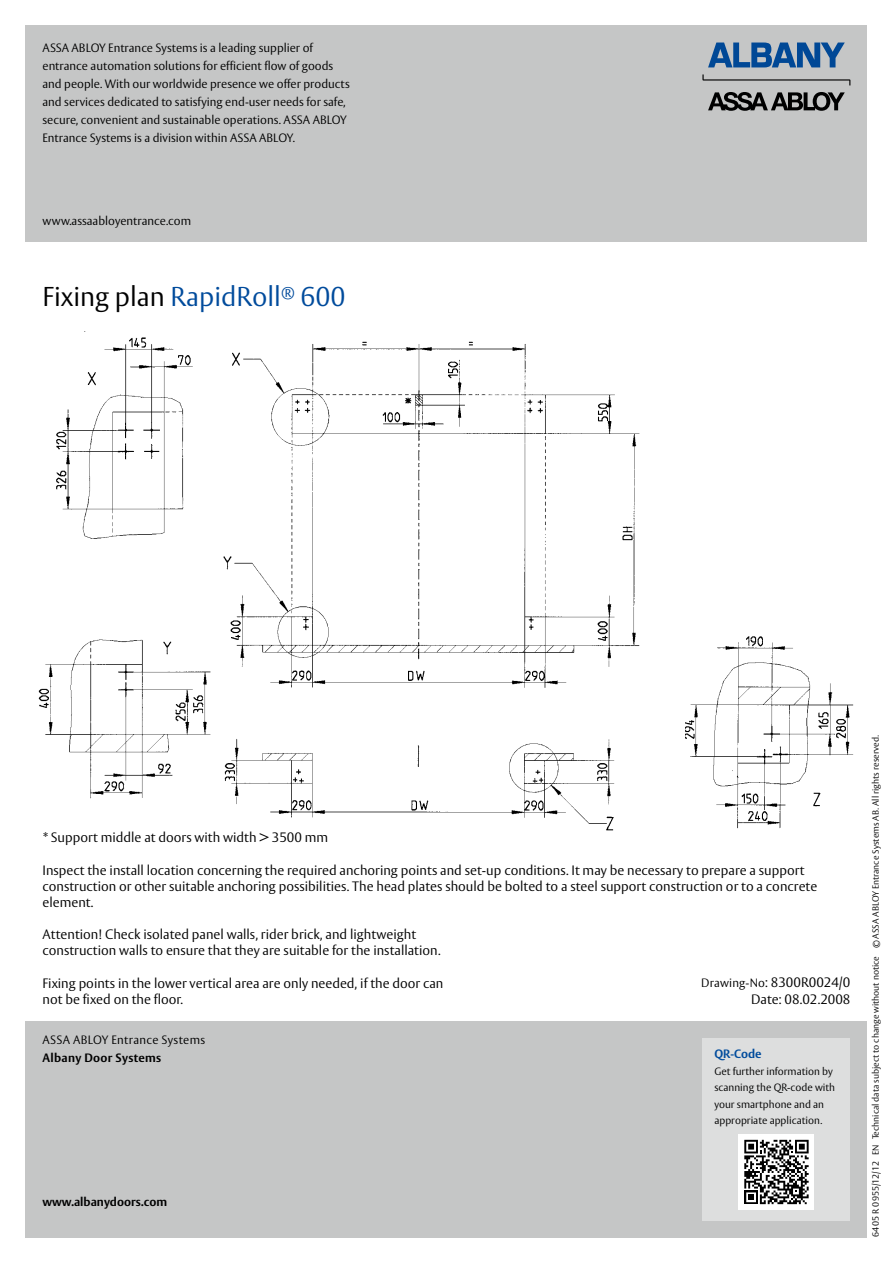
<style>
.page{position:relative;width:893px;height:1263px;background:#fff}
.page>*{position:absolute;margin:0;border:0;box-sizing:border-box;transform-origin:0 0}
.t1{font:300 27px "ASSA Vesta";color:#004b9c}
.t2{font:300 13.5px/16.2px "ASSA Vesta";color:#000}
.t3{font:300 12px/18px "ASSA Vesta";color:#000}
.t4{font:700 12px "ASSA Vesta";letter-spacing:.015em;color:#000}
.t5{font:300 12px "ASSA Vesta";letter-spacing:.025em;color:#000}
.t6{font:700 12px "ASSA Vesta";color:#004b9c}
.t7{font:300 10.5px/16.5px "ASSA Vesta";color:#000}
.t8{font:300 9px "ASSA Vesta";color:#000}
.s1{color:#000}
.s2{font-size:12px}
</style>
<div class="page">
<div style="left:26px;top:26px;width:841px;height:216px;background:#c5c6c6"></div>
<div style="left:26px;top:1021px;width:841px;height:216px;background:#c5c6c6"></div>
<svg style="left:702px;top:74px;width:148px;height:11px"></svg>
<svg style="left:708px;top:92px;width:137px;height:19px"></svg>
<svg style="left:708px;top:43px;width:137px;height:24px"></svg>
<div style="left:702px;top:1038px;width:148px;height:182px;background:#dddede"></div>
<div style="left:739px;top:1134px;width:75px;height:76px;background:#fff"></div>
<svg style="left:744px;top:1140px;width:65px;height:64px"></svg>
<img style="left:38px;top:331px;width:602px;height:500px">
<img style="left:685px;top:636px;width:169px;height:193px">
<p class="t3" style="left:43px;top:39px;width:309px">ASSA ABLOY Entrance Systems is a leading supplier of entrance automation solutions for efficient flow of goods and people. With our worldwide presence we offer products and services dedicated to satisfying end-user needs for safe, secure, convenient and sustainable operations. ASSA ABLOY Entrance Systems is a division within ASSA ABLOY.</p>
<p class="t3" style="left:43px;top:213px;width:150px">www.assaabloyentrance.com</p>
<h1 class="t1" style="left:43px;top:280px;width:305px"><span class="s1">Fixing plan</span> RapidRoll<sup>®</sup> 600</h1>
<p class="t2" style="left:43px;top:830px;width:287px">* Support middle at doors with width &gt; 3500 mm</p>
<p class="t2" style="left:43px;top:862px;width:776px">Inspect the install location concerning the required anchoring points and set-up conditions. It may be necessary to prepare a support construction or other suitable anchoring possibilities. The head plates should be bolted to a steel support construction or to a concrete element.</p>
<p class="t2" style="left:43px;top:927px;width:400px">Attention! Check isolated panel walls, rider brick, and lightweight construction walls to ensure that they are suitable for the installation.</p>
<p class="t2" style="left:43px;top:975px;width:402px">Fixing points in the lower vertical area are only needed, if the door can not be fixed on the floor.</p>
<p class="t2" style="left:701px;top:975px;width:151px;text-align:right"><span class="s2">Drawing-No</span>: 8300R0024/0<br>Date: 08.02.2008</p>
<p class="t5" style="left:43px;top:1033px;width:164px">ASSA ABLOY Entrance Systems</p>
<p class="t4" style="left:43px;top:1050px;width:120px">Albany Door Systems</p>
<p class="t6" style="left:714px;top:1047px;width:49px">QR-Code</p>
<p class="t7" style="left:714px;top:1063px;width:122px">Get further information by scanning the QR-code with your smartphone and an appropriate application.</p>
<p class="t4" style="left:43px;top:1194px;width:126px">www.albanydoors.com</p>
<p class="t8" style="left:870px;top:1237px;width:504px;rotate:-90deg">64 05 R 0955/12/12 EN Technical data subject to change without notice © ASSA ABLOY Entrance Systems AB. All rights reserved.</p>
</div>
